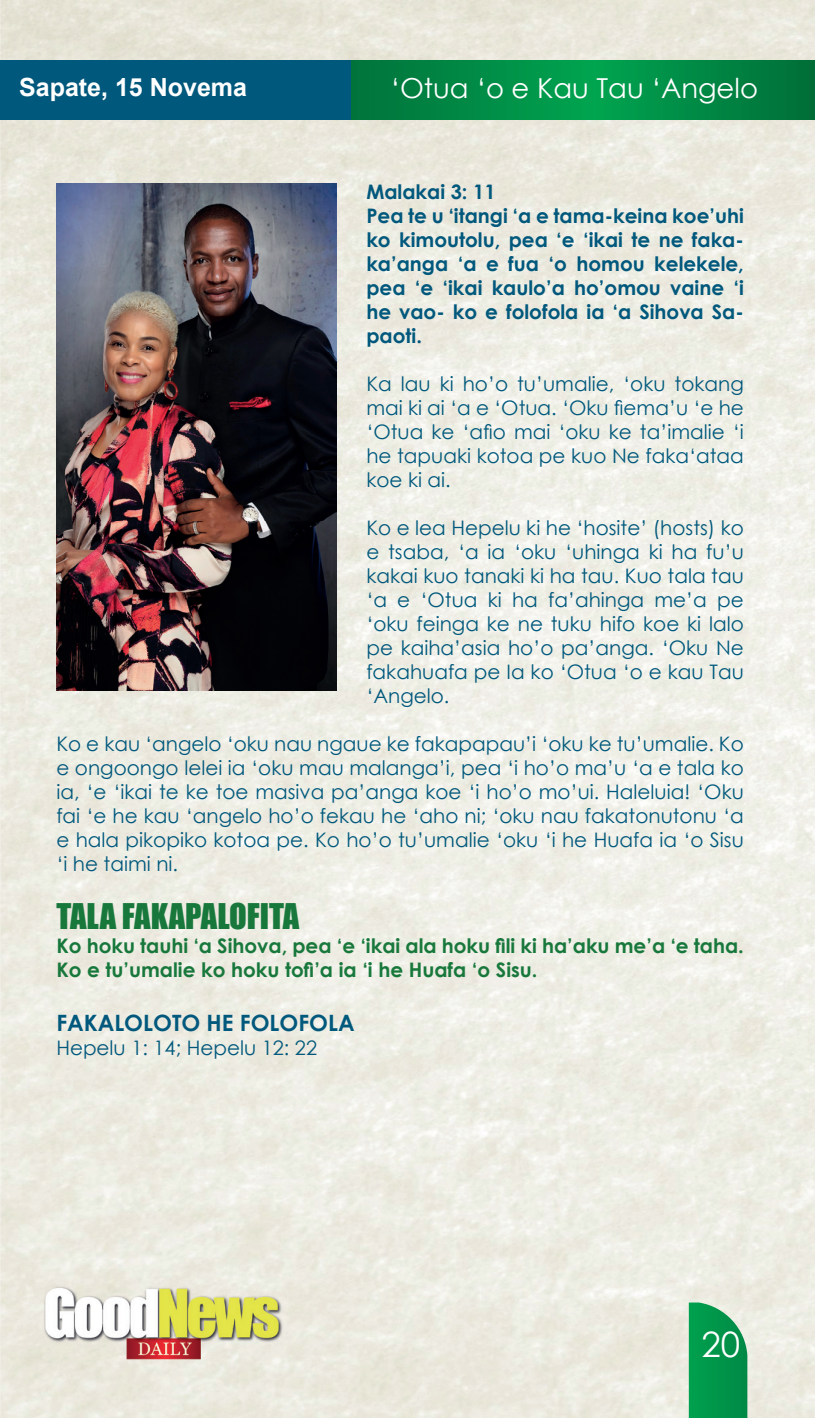
<style>
.page{position:relative;width:815px;height:1418px;background:#fff}
.page>*{position:absolute;margin:0;border:0;box-sizing:border-box;transform-origin:0 0}
.t1{font:35px "Century Gothic";color:#fff}
.t2{font:32.5px "Impact";color:#18783c}
.t3{font:27.5px "Century Gothic";color:#fff}
.t4{font:700 25px "Arial";color:#fff}
.t5{font:700 22.5px "Century Gothic";color:#00587c}
.t6{font:20px/24px "Century Gothic";color:#00587c;text-align:justify}
.t7{font:700 20px/24px "Century Gothic";color:#00587c}
.t8{font:700 20px/24px "Century Gothic";color:#18783c}
</style>
<div class="page">
<img style="left:0;top:0;width:815px;height:1417px">
<svg style="left:351px;top:60px;width:464px;height:60px;background:#008944"></svg>
<div style="left:0;top:60px;width:351px;height:60px;background:#00587c"></div>
<svg style="left:689px;top:1302px;width:58px;height:115px;background:#189e59"></svg>
<img style="left:39px;top:1285px;width:246px;height:76px">
<img style="left:56px;top:183px;width:280px;height:508px">
<p class="t4" style="left:19px;top:69px;width:229px">Sapate, 15 Novema</p>
<h3 class="t3" style="left:390px;top:69px;width:369px">‘Otua ‘o e Kau Tau ‘Angelo</h3>
<p class="t7" style="left:366px;top:178px;width:379px">Malakai 3: 11<br>Pea te u ‘itangi ‘a e tama-keina koe’uhi ko kimoutolu, pea ‘e ‘ikai te ne faka&shy;ka’anga ‘a e fua ‘o homou kelekele, pea ‘e ‘ikai kaulo’a ho’omou vaine ‘i he vao- ko e folofola ia ‘a Sihova Sa&shy;paoti.</p>
<p class="t6" style="left:366px;top:371px;width:379px">Ka lau ki ho’o tu’umalie, ‘oku tokang mai ki ai ‘a e ‘Otua. ‘Oku fiema’u ‘e he ‘Otua ke ‘afio mai ‘oku ke ta’imalie ‘i he tapuaki kotoa pe kuo Ne faka‘ataa koe ki ai.</p>
<p class="t6" style="left:366px;top:515px;width:379px">Ko e lea Hepelu ki he ‘hosite’ (hosts) ko e tsaba, ‘a ia ‘oku ‘uhinga ki ha fu’u kakai kuo tanaki ki ha tau. Kuo tala tau ‘a e ‘Otua ki ha fa’ahinga me’a pe ‘oku feinga ke ne tuku hifo koe ki lalo pe kaiha’asia ho’o pa’anga. ‘Oku Ne fakahuafa pe Ia ko ‘Otua ‘o e kau Tau ‘Angelo.</p>
<p class="t6" style="left:56px;top:731px;width:689px">Ko e kau ‘angelo ‘oku nau ngaue ke fakapapau’i ‘oku ke tu’umalie. Ko e ongoongo lelei ia ‘oku mau malanga’i, pea ‘i ho’o ma’u ‘a e tala ko ia, ‘e ‘ikai te ke toe masiva pa’anga koe ‘i ho’o mo’ui. Haleluia! ‘Oku fai ‘e he kau ‘angelo ho’o fekau he ‘aho ni; ‘oku nau fakatonutonu ‘a e hala pikopiko kotoa pe. Ko ho’o tu’umalie ‘oku ‘i he Huafa ia ‘o Sisu ‘i he taimi ni.</p>
<h2 class="t2" style="left:56px;top:890px;width:245px">TALA FAKAPALOFITA</h2>
<p class="t8" style="left:56px;top:932px;width:689px">Ko hoku tauhi ‘a Sihova, pea ‘e ‘ikai ala hoku fili ki ha’aku me’a ‘e taha.<br>Ko e tu’umalie ko hoku tofi’a ia ‘i he Huafa ‘o Sisu.</p>
<p class="t5" style="left:56px;top:1005px;width:300px">FAKALOLOTO HE FOLOFOLA</p>
<p class="t6" style="left:56px;top:1035px;width:262px">Hepelu 1: 14; Hepelu 12: 22</p>
<h1 class="t1" style="left:701px;top:1319px;width:40px">20</h1>
</div>
